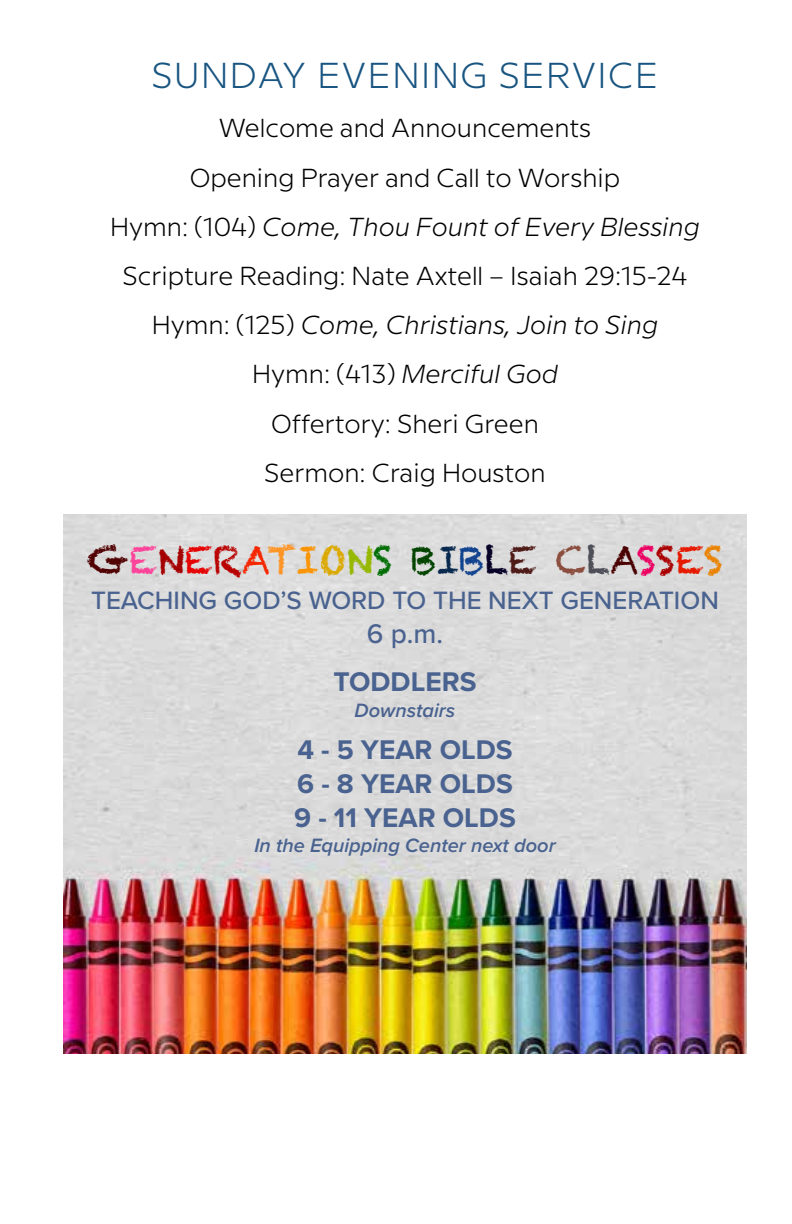
<style>
.page{position:relative;width:792px;height:1224px;background:#fff}
.page>*{position:absolute;margin:0;border:0;box-sizing:border-box;transform-origin:0 0}
.t1{font:38px "Chalkduster";color:#510102}
.t2{font:300 36px "Milliard";letter-spacing:.04em;color:#195581}
.t3{font:700 28px/33.6px "Proxima Nova";color:#49628f;text-align:justify}
.t4{font:500 28px "Proxima Nova";color:#49628f}
.t5{font:300 26px/49.2px "Milliard";color:#000;text-align:center}
.t6{font:500 26px "Proxima Nova";color:#49628f}
.t7{font:italic 600 20px "Proxima Nova";color:#49628f}
.s1{font-style:italic}
.s2{color:#fc449a}
.s3{color:#a50000}
.s4{color:#e50304}
.s5{color:#b90101}
.s6{color:#f52700}
.s7{color:#fd9526}
.s8{color:#fa9403}
.s9{color:#dca900}
.s10{color:#96b801}
.s11{color:#016e03}
.s12{color:#034400}
.s13{color:#06284e}
.s14{color:#12438f}
.s15{color:#070127}
.s16{color:#4e1b17}
.s17{color:#8b4d3e}
.s18{color:#4f4f59}
.s19{color:#4a0001}
.s20{color:#ec0062}
.s21{color:#aa0001}
.s22{color:#e61a00}
.s23{color:#ea8302}
</style>
<div class="page">
<img style="left:63px;top:515px;width:684px;height:539px">
<h2 class="t2" style="left:152px;top:50px;width:508px">SUNDAY EVENING SERVICE</h2>
<p class="t5" style="left:110px;top:102px;width:591px">Welcome and Announcements<br>Opening Prayer and Call to Worship<br>Hymn: (104) <span class="s1">Come, Thou Fount of Every Blessing </span>Scripture Reading: Nate Axtell – Isaiah 29:15-24<br>Hymn: (125) <span class="s1">Come, Christians, Join to Sing </span>Hymn: (413) <span class="s1">Merciful God<br></span>Offertory: Sheri Green<br>Sermon: Craig Houston</p>
<h1 class="t1" style="left:87px;top:537px;width:637px">G<span class="s2">E</span><span class="s3">N</span><span class="s4">E</span><span class="s5">R</span><span class="s6">A</span><span class="s7">T</span><span class="s8">I</span><span class="s9">O</span><span class="s10">N</span><span class="s11">S</span> <span class="s12">B</span><span class="s13">I</span><span class="s14">B</span><span class="s15">L</span><span class="s16">E</span> <span class="s17">C</span><span class="s18">L</span><span class="s19">A</span><span class="s20">S</span><span class="s21">S</span><span class="s22">E</span><span class="s23">S</span></h1>
<p class="t6" style="left:91px;top:585px;width:629px">TEACHING GOD’S WORD TO THE NEXT GENERATION</p>
<p class="t4" style="left:367px;top:617px;width:78px">6 p.m.</p>
<p class="t3" style="left:333px;top:666px;width:145px">TODDLERS</p>
<p class="t7" style="left:355px;top:698px;width:102px">Downstairs</p>
<p class="t3" style="left:294px;top:734px;width:223px">4 - 5 YEAR OLDS 6 - 8 YEAR OLDS 9 - 11 YEAR OLDS</p>
<p class="t7" style="left:254px;top:833px;width:303px">In the Equipping Center next door</p>
</div>
